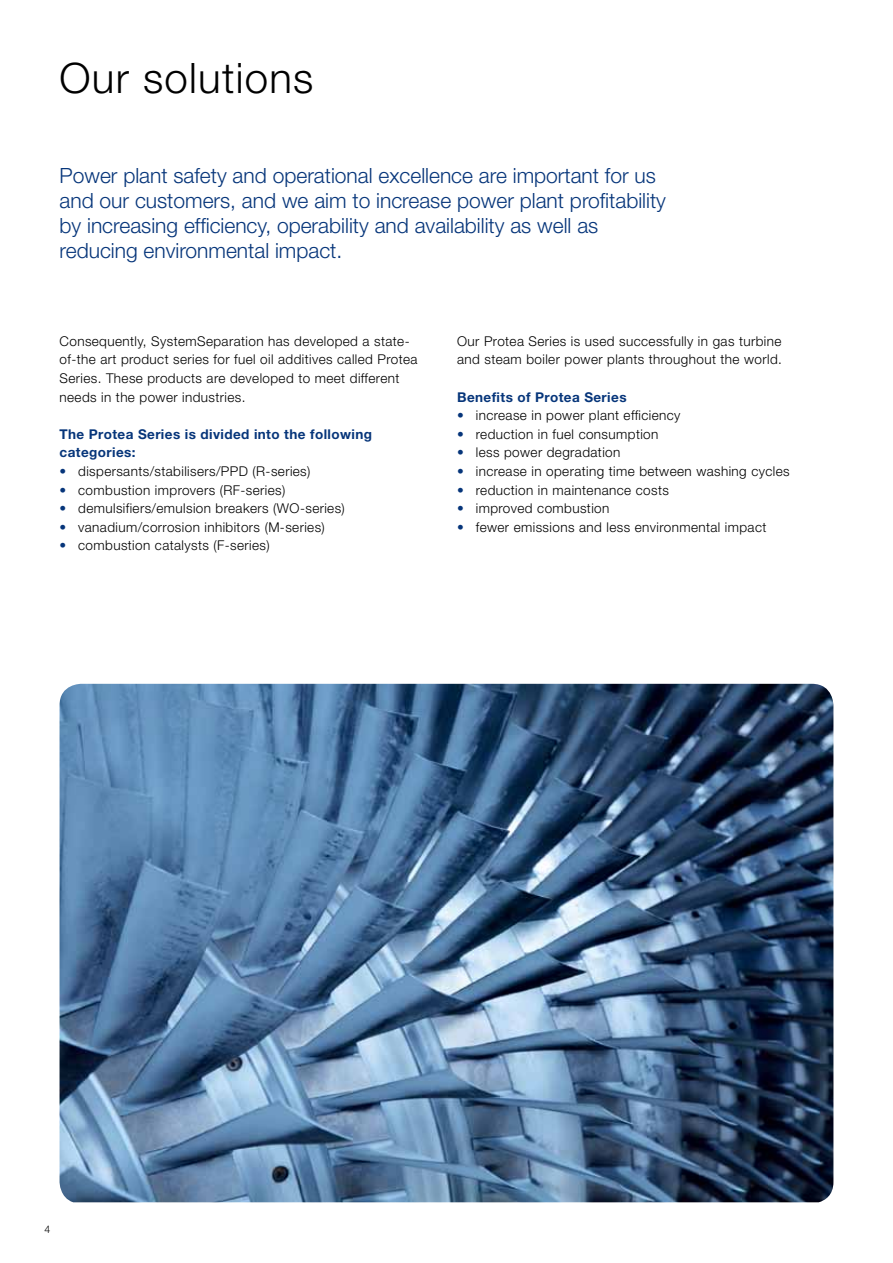
<style>
.page{position:relative;width:893px;height:1263px;background:#fff}
.page>*{position:absolute;margin:0;border:0;box-sizing:border-box;transform-origin:0 0}
.t1{font:300 42px "Helvetica Neue";letter-spacing:.03em;color:#000}
.t2{font:300 21px/24.8px "Helvetica Neue";color:#06357a}
.t3{font:300 13.5px/18.6px "Helvetica Neue";letter-spacing:.03em;color:#000}
.t4{font:700 13.5px/18.6px "Helvetica Neue";letter-spacing:.03em;color:#06357a}
.t5{font:300 10.5px "Helvetica Neue";color:#000}
.s1{color:#06357a}
</style>
<div class="page">
<img style="left:60px;top:684px;width:773px;height:518px">
<h1 class="t1" style="left:60px;top:52px;width:255px">Our solutions</h1>
<h2 class="t2" style="left:60px;top:163px;width:608px">Power plant safety and operational excellence are important for us and our customers, and we aim to increase power plant profitability by increasing efficiency, operability and availability as well as reducing environmental impact.</h2>
<p class="t3" style="left:60px;top:331px;width:360px">Consequently, SystemSeparation has developed a state&shy;of-the art product series for fuel oil additives called Protea Series. These products are developed to meet different needs in the power industries.</p>
<p class="t4" style="left:60px;top:424px;width:314px">The Protea Series is divided into the following categories:</p>
<p class="t3" style="left:60px;top:462px;width:252px"><span class="s1">•</span> dispersants/stabilisers/PPD (R-series)</p>
<p class="t3" style="left:60px;top:480px;width:227px"><span class="s1">•</span> combustion improvers (RF-series)</p>
<p class="t3" style="left:60px;top:499px;width:287px"><span class="s1">•</span> demulsifiers/emulsion breakers (WO-series)</p>
<p class="t3" style="left:60px;top:517px;width:267px"><span class="s1">•</span> vanadium/corrosion inhibitors (M-series)</p>
<p class="t3" style="left:60px;top:536px;width:212px"><span class="s1">•</span> combustion catalysts (F-series)</p>
<p class="t3" style="left:457px;top:331px;width:326px">Our Protea Series is used successfully in gas turbine and steam boiler power plants throughout the world.</p>
<p class="t4" style="left:457px;top:387px;width:171px">Benefits of Protea Series</p>
<p class="t3" style="left:457px;top:406px;width:225px"><span class="s1">•</span> increase in power plant efficiency</p>
<p class="t3" style="left:457px;top:424px;width:203px"><span class="s1">•</span> reduction in fuel consumption</p>
<p class="t3" style="left:457px;top:443px;width:165px"><span class="s1">•</span> less power degradation</p>
<p class="t3" style="left:457px;top:462px;width:334px"><span class="s1">•</span> increase in operating time between washing cycles</p>
<p class="t3" style="left:457px;top:480px;width:213px"><span class="s1">•</span> reduction in maintenance costs</p>
<p class="t3" style="left:457px;top:499px;width:154px"><span class="s1">•</span> improved combustion</p>
<p class="t3" style="left:457px;top:517px;width:311px"><span class="s1">•</span> fewer emissions and less environmental impact</p>
<p class="t5" style="left:45px;top:1223px;width:7px">4</p>
</div>
